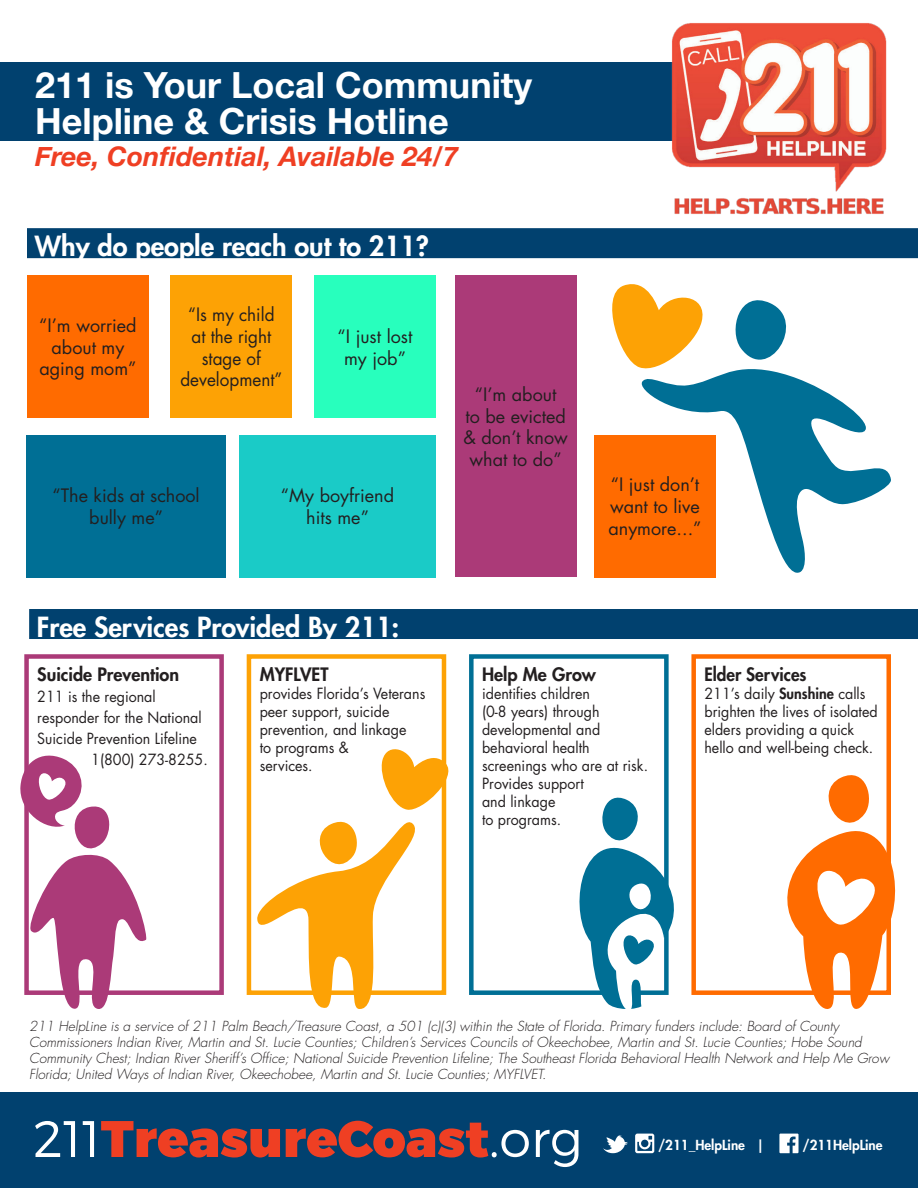
<style>
.page{position:relative;width:918px;height:1188px;background:#fff}
.page>*{position:absolute;margin:0;border:0;box-sizing:border-box;transform-origin:0 0}
.t1{font:51.3px "Trueno Blk";color:#ef3f23}
.t2{font:700 36px/36px "Helvetica Neue";color:#fff}
.HIGHLIGHT_BLUE{font:800 27px "Futura";color:#fff}
.t3{font:italic 700 27px "Helvetica Neue";color:#ef3f23}
.t4{font:18px/21.6px "Futura";color:#231f20;text-align:center}
.t5{font:18px/21.6px "Futura";color:#231f20;text-align:center;scale:.95 1}
.t6{font:800 18px "Futura";color:#231f20}
.t7{font:800 18px "Futura";color:#231f20;scale:.95 1}
.t8{font:15px/18px "Futura";color:#231f20;scale:.95 1}
.t9{font:italic 300 13.5px/16.2px "Futura";color:#231f20}
.t10{font:800 13.5px "Futura";color:#fff}
.s1{font-weight:800}
.s2{font-family:"Trueno Lt";color:#fff}
</style>
<div class="page">
<div style="left:0;top:1092px;width:918px;height:96px;background:#01416f"></div>
<div style="left:0;top:63px;width:691px;height:78px;background:#01416f"></div>
<div style="left:27px;top:228px;width:891px;height:30px;background:#01416f"></div>
<div style="left:29px;top:609px;width:889px;height:30px;background:#01416f"></div>
<div style="left:27px;top:276px;width:122px;height:142px;background:#ff6b00"></div>
<div style="left:171px;top:276px;width:121px;height:142px;background:#fda205"></div>
<div style="left:27px;top:435px;width:199px;height:142px;background:#006f95"></div>
<div style="left:314px;top:276px;width:122px;height:142px;background:#28ffbd"></div>
<div style="left:239px;top:435px;width:197px;height:142px;background:#1acbc7"></div>
<div style="left:455px;top:276px;width:121px;height:301px;background:#ab3a78"></div>
<svg style="left:0;top:62px;width:82px;height:577px"></svg>
<svg style="left:603px;top:1135px;width:25px;height:18px"></svg>
<svg style="left:635px;top:1134px;width:19px;height:19px"></svg>
<svg style="left:779px;top:1134px;width:20px;height:19px"></svg>
<div style="left:691px;top:654px;width:200px;height:341px;border:4px solid #ff6b00"></div>
<div style="left:469px;top:654px;width:200px;height:341px;border:4px solid #006f95"></div>
<div style="left:247px;top:654px;width:199px;height:341px;border:4px solid #fda205"></div>
<div style="left:24px;top:654px;width:200px;height:341px;border:4px solid #ab3a78"></div>
<svg style="left:20px;top:749px;width:128px;height:260px"></svg>
<svg style="left:256px;top:740px;width:193px;height:269px"></svg>
<div style="left:594px;top:435px;width:122px;height:142px;background:#ff6b00"></div>
<svg style="left:569px;top:789px;width:105px;height:220px"></svg>
<svg style="left:771px;top:766px;width:125px;height:243px"></svg>
<svg style="left:612px;top:284px;width:91px;height:82px"></svg>
<svg style="left:735px;top:300px;width:52px;height:60px"></svg>
<svg style="left:636px;top:363px;width:255px;height:210px"></svg>
<img style="left:658px;top:23px;width:229px;height:192px">
<p class="t2" style="left:35px;top:68px;width:499px">211 is Your Local Community<br>Helpline &amp; Crisis Hotline</p>
<p class="t3" style="left:35px;top:135px;width:425px">Free, Confidential, Available 24/7</p>
<p class="HIGHLIGHT_BLUE" style="left:35px;top:229px;width:396px">Why do people reach out to 211?</p>
<p class="t4" style="left:39px;top:315px;width:99px">“I’m worried about my aging mom”</p>
<p class="t5" style="left:180px;top:304px;width:109px">“Is my child at the right stage of development”</p>
<p class="t4" style="left:338px;top:326px;width:76px">“I just lost my job”</p>
<p class="t4" style="left:53px;top:485px;width:149px">“The kids at school bully me”</p>
<p class="t4" style="left:281px;top:485px;width:115px">“My boyfriend hits me”</p>
<p class="HIGHLIGHT_BLUE" style="left:37px;top:610px;width:364px">Free Services Provided By 211:</p>
<p class="t6" style="left:37px;top:663px;width:143px">Suicide Prevention</p>
<p class="t8" style="left:37px;top:688px;width:126px">211 is the regional</p>
<p class="t8" style="left:37px;top:709px;width:175px">responder for the National</p>
<p class="t8" style="left:37px;top:730px;width:170px">Suicide Prevention Lifeline</p>
<p class="t8" style="left:91px;top:751px;width:124px">1(800) 273-8255.</p>
<p class="t6" style="left:260px;top:663px;width:70px">MYFLVET</p>
<p class="t8" style="left:260px;top:685px;width:176px">provides Florida’s Veterans peer support, suicide prevention, and linkage<br>to programs &amp;<br>services.</p>
<p class="t4" style="left:463px;top:384px;width:106px">“I’m about<br>to be evicted &amp; don’t know what to do”</p>
<p class="t4" style="left:608px;top:474px;width:95px;text-align:left">“I just don’t want to live anymore...”</p>
<p class="t6" style="left:482px;top:663px;width:115px">Help Me Grow</p>
<p class="t8" style="left:482px;top:685px;width:176px">identifies children<br>(0-8 years) through developmental and behavioral health screenings who are at risk.<br>Provides support<br>and linkage<br>to programs.</p>
<p class="t7" style="left:704px;top:663px;width:109px">Elder Services</p>
<p class="t8" style="left:704px;top:685px;width:184px">211’s daily <span class="s1">Sunshine</span> calls brighten the lives of isolated elders providing a quick hello and well-being check.</p>
<p class="t9" style="left:29px;top:1018px;width:861px">211 HelpLine is a service of 211 Palm Beach/Treasure Coast, a 501 (c)(3) within the State of Florida. Primary funders include: Board of County Commissioners Indian River, Martin and St. Lucie Counties; Children’s Services Councils of Okeechobee, Martin and St. Lucie Counties; Hobe Sound Community Chest; Indian River Sheriff’s Office; National Suicide Prevention Lifeline; The Southeast Florida Behavioral Health Network and Help Me Grow Florida; United Ways of Indian River, Okeechobee, Martin and St. Lucie Counties; MYFLVET.</p>
<p class="t1" style="left:33px;top:1107px;width:551px"><span class="s2">211</span>TreasureCoast<span class="s2">.org</span></p>
<p class="t10" style="left:658px;top:1136px;width:108px">/211_HelpLine |</p>
<p class="t10" style="left:802px;top:1136px;width:82px">/211HelpLine</p>
</div>
